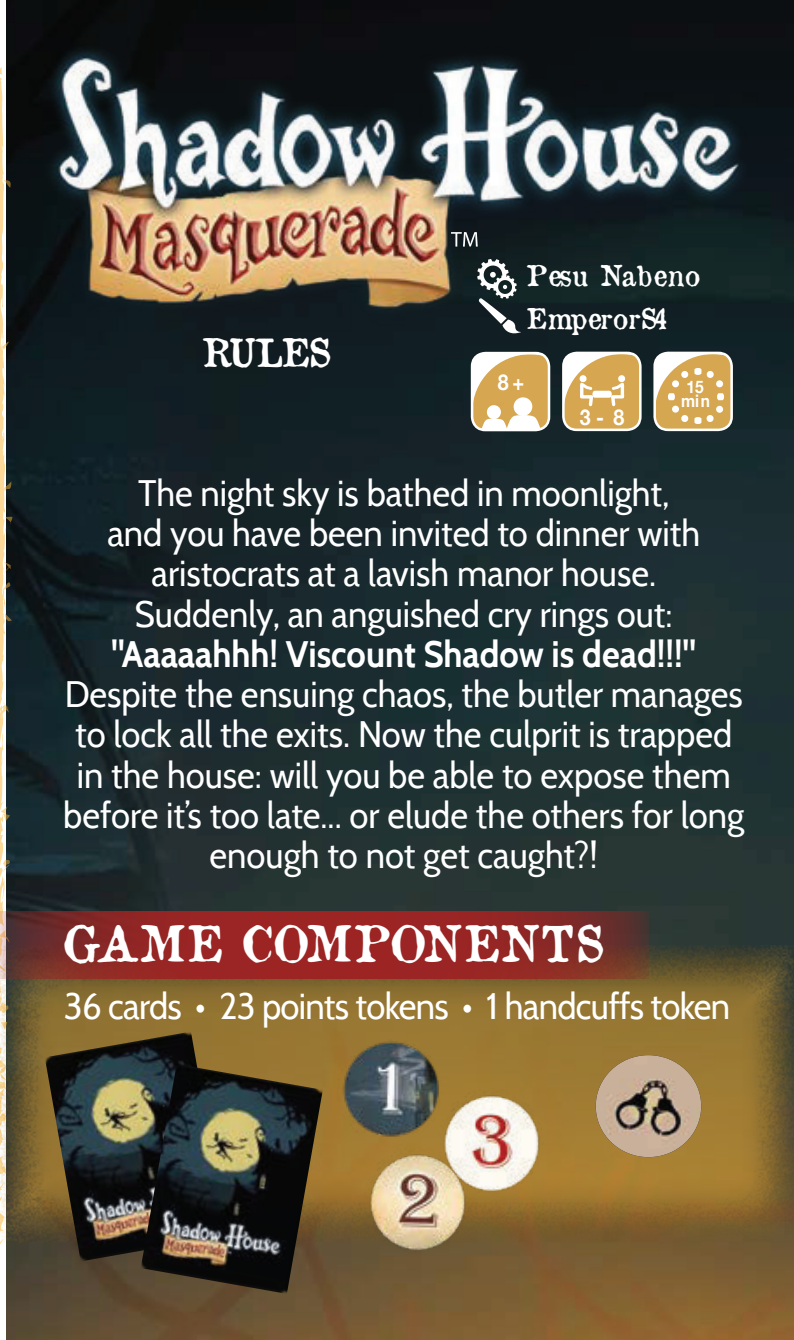
<style>
.page{position:relative;width:794px;height:1340px;background:#fff}
.page>*{position:absolute;margin:0;border:0;box-sizing:border-box;transform-origin:0 0}
.t1{font:49px "Old Newspaper Types";letter-spacing:-.02em;color:#fff}
.t2{font:38.5px "Old Newspaper Types";letter-spacing:-.05em;color:#fff}
.t3{font:36.75px/40.2px "Cabin";color:#fff;text-align:center;scale:.94 1}
.t4{font:36.75px "Cabin";letter-spacing:-.02em;color:#fff;scale:.94 1}
.t5{font:700 36.75px "Cabin";color:#fff;scale:.94 1}
.t6{font:28px/43.4px "Old Newspaper Types";color:#fff}
.t7{font:700 21.7px "Helvetica Neue";color:#fff;scale:.9 1}
.t8{font:700 17.15px/14px "Helvetica Neue";color:#fff;text-align:center;scale:.9 1}
</style>
<div class="page">
<img style="left:6px;top:0;width:788px;height:1339px">
<svg style="left:0;top:67px;width:13px;height:844px"></svg>
<div style="left:0;top:918px;width:794px;height:326px;background:#040503;opacity:.5"></div>
<img style="left:45px;top:32px;width:701px;height:308px">
<svg style="left:451px;top:232px;width:27px;height:14px"></svg>
<svg style="left:0;top:911px;width:648px;height:67px;background:#8d2927"></svg>
<img style="left:45px;top:1031px;width:182px;height:230px">
<img style="left:141px;top:1064px;width:182px;height:229px">
<img style="left:337px;top:1038px;width:106px;height:106px;border-radius:53px">
<img style="left:363px;top:1146px;width:107px;height:107px;border-radius:53px">
<img style="left:437px;top:1087px;width:107px;height:107px;border-radius:53px">
<img style="left:596px;top:1055px;width:105px;height:102px">
<svg style="left:653px;top:351px;width:80px;height:80px"></svg>
<div style="left:672px;top:380px;width:7px;height:7px;background:#fff;border-radius:50%"></div>
<div style="left:681px;top:371px;width:7px;height:7px;background:#fff;border-radius:50%"></div>
<div style="left:706px;top:371px;width:7px;height:7px;background:#fff;border-radius:50%"></div>
<div style="left:716px;top:380px;width:7px;height:7px;background:#fff;border-radius:50%"></div>
<div style="left:716px;top:406px;width:7px;height:7px;background:#fff;border-radius:50%"></div>
<div style="left:706px;top:415px;width:7px;height:7px;background:#fff;border-radius:50%"></div>
<div style="left:681px;top:415px;width:7px;height:7px;background:#fff;border-radius:50%"></div>
<div style="left:672px;top:405px;width:7px;height:7px;background:#fff;border-radius:50%"></div>
<svg style="left:471px;top:352px;width:79px;height:79px"></svg>
<svg style="left:562px;top:351px;width:79px;height:80px"></svg>
<div style="left:592px;top:391px;width:20px;height:7px;background:#fff;border-radius:3px"></div>
<svg style="left:477px;top:259px;width:44px;height:74px"></svg>
<p class="t2" style="left:201px;top:327px;width:132px">RULES</p>
<p class="t6" style="left:526px;top:253px;width:175px">Pesu Nabeno<br>EmperorS4</p>
<p class="t7" style="left:498px;top:365px;width:31px">8 +</p>
<p class="t7" style="left:580px;top:400px;width:51px">3 - 8</p>
<p class="t8" style="left:681px;top:380px;width:33px">15 min</p>
<p class="t3" style="left:107px;top:472px;width:632px">The night sky is bathed in moonlight, and you have been invited to dinner with aristocrats at a lavish manor house.<br>Suddenly, an anguished cry rings out:</p>
<p class="t5" style="left:111px;top:631px;width:624px">"Aaaaahhh! Viscount Shadow is dead!!!"</p>
<p class="t3" style="left:63px;top:673px;width:726px">Despite the ensuing chaos, the butler manages to lock all the exits. Now the culprit is trapped in the house: will you be able to expose them before it’s too late... or elude the others for long enough to not get caught?!</p>
<h1 class="t1" style="left:61px;top:911px;width:545px">GAME COMPONENTS</h1>
<p class="t4" style="left:64px;top:983px;width:710px">36 cards • 23 points tokens • 1 handcuffs token</p>
</div>
